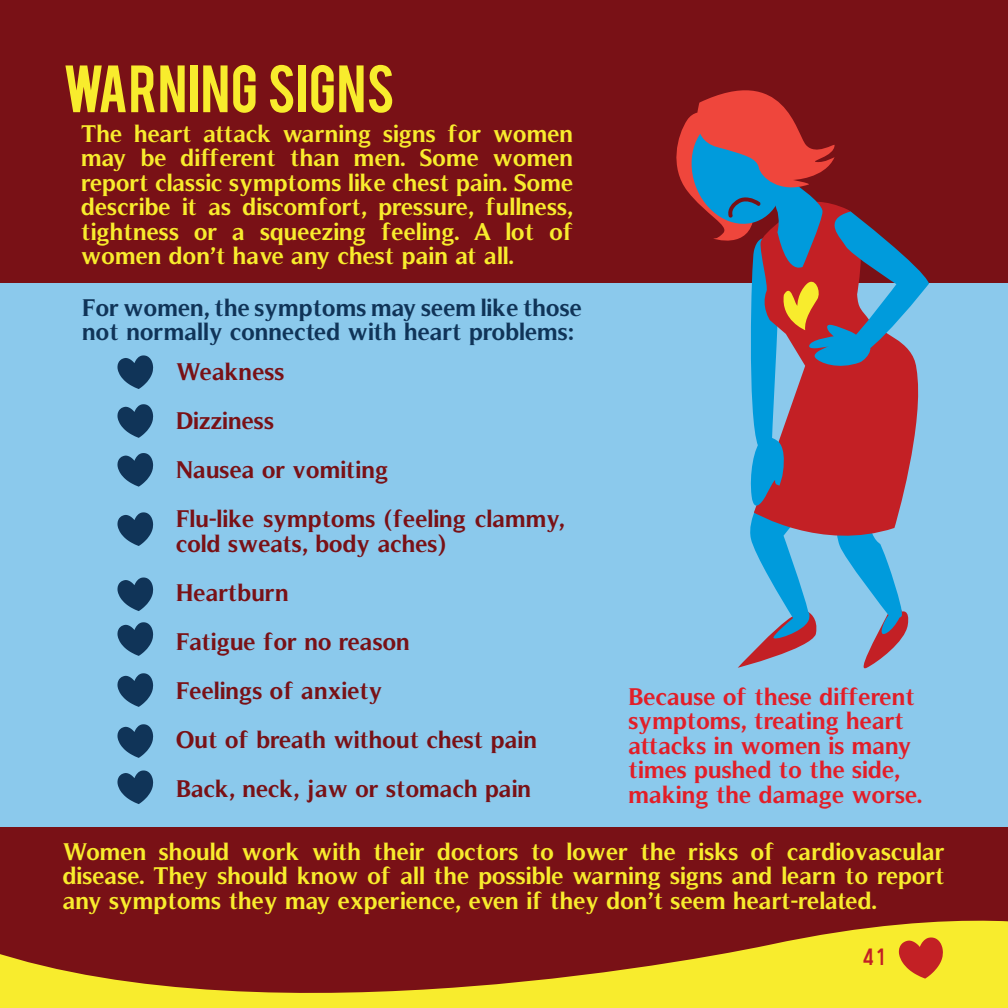
<style>
.page{position:relative;width:1008px;height:1008px;background:#791116}
.page>*{position:absolute;margin:0;border:0;box-sizing:border-box;transform-origin:0 0}
.t1{font:52.5px "Bebas";letter-spacing:.015em;color:#f8ec2d}
.t2{font:700 24.5px/24.5px "Timeless";color:#f8ec2d;text-align:justify}
.t3{font:700 24.5px/24.5px "Timeless";color:#791116}
.t4{font:700 24.5px/24.5px "Timeless";color:#e21e28}
.t5{font:700 24.5px/24.5px "Timeless";color:#103458}
.t6{font:24.5px "Gliscor Gothic";color:#c32025}
</style>
<div class="page">
<div style="left:0;top:284px;width:1008px;height:543px;background:#8bc9ec"></div>
<svg style="left:0;top:920px;width:1008px;height:88px"></svg>
<svg style="left:899px;top:937px;width:44px;height:42px;background:#d36027"></svg>
<svg style="left:117px;top:355px;width:36px;height:34px"></svg>
<svg style="left:117px;top:404px;width:36px;height:34px"></svg>
<svg style="left:117px;top:453px;width:36px;height:34px"></svg>
<svg style="left:117px;top:512px;width:36px;height:34px"></svg>
<svg style="left:117px;top:577px;width:36px;height:34px"></svg>
<svg style="left:117px;top:622px;width:36px;height:34px"></svg>
<svg style="left:117px;top:673px;width:36px;height:34px"></svg>
<svg style="left:117px;top:724px;width:36px;height:34px"></svg>
<svg style="left:117px;top:770px;width:36px;height:34px"></svg>
<svg style="left:669px;top:90px;width:260px;height:579px"></svg>
<h3 class="t1" style="left:63px;top:51px;width:333px">WARNING SIGNS</h3>
<p class="t2" style="left:82px;top:121px;width:494px">The heart attack warning signs for women may be different than men. Some women report classic symptoms like chest pain. Some describe it as discomfort, pressure, fullness, tightness or a squeezing feeling. A lot of women don’t have any chest pain at all.</p>
<p class="t5" style="left:83px;top:295px;width:501px">For women, the symptoms may seem like those not normally connected with heart problems:</p>
<p class="t3" style="left:176px;top:360px;width:110px">Weakness</p>
<p class="t3" style="left:176px;top:409px;width:100px">Dizziness</p>
<p class="t3" style="left:176px;top:458px;width:214px">Nausea or vomiting</p>
<p class="t3" style="left:176px;top:507px;width:390px">Flu-like symptoms (feeling clammy, cold sweats, body aches)</p>
<p class="t3" style="left:176px;top:580px;width:114px">Heartburn</p>
<p class="t3" style="left:176px;top:629px;width:235px">Fatigue for no reason</p>
<p class="t3" style="left:176px;top:678px;width:208px">Feelings of anxiety</p>
<p class="t3" style="left:176px;top:727px;width:362px">Out of breath without chest pain</p>
<p class="t3" style="left:176px;top:776px;width:357px">Back, neck, jaw or stomach pain</p>
<p class="t4" style="left:629px;top:684px;width:295px">Because of these different symptoms, treating heart attacks in women is many times pushed to the side, making the damage worse.</p>
<p class="t2" style="left:63px;top:839px;width:884px">Women should work with their doctors to lower the risks of cardiovascular disease. They should know of all the possible warning signs and learn to report any symptoms they may experience, even if they don’t seem heart-related.</p>
<p class="t6" style="left:863px;top:942px;width:24px">41</p>
</div>
